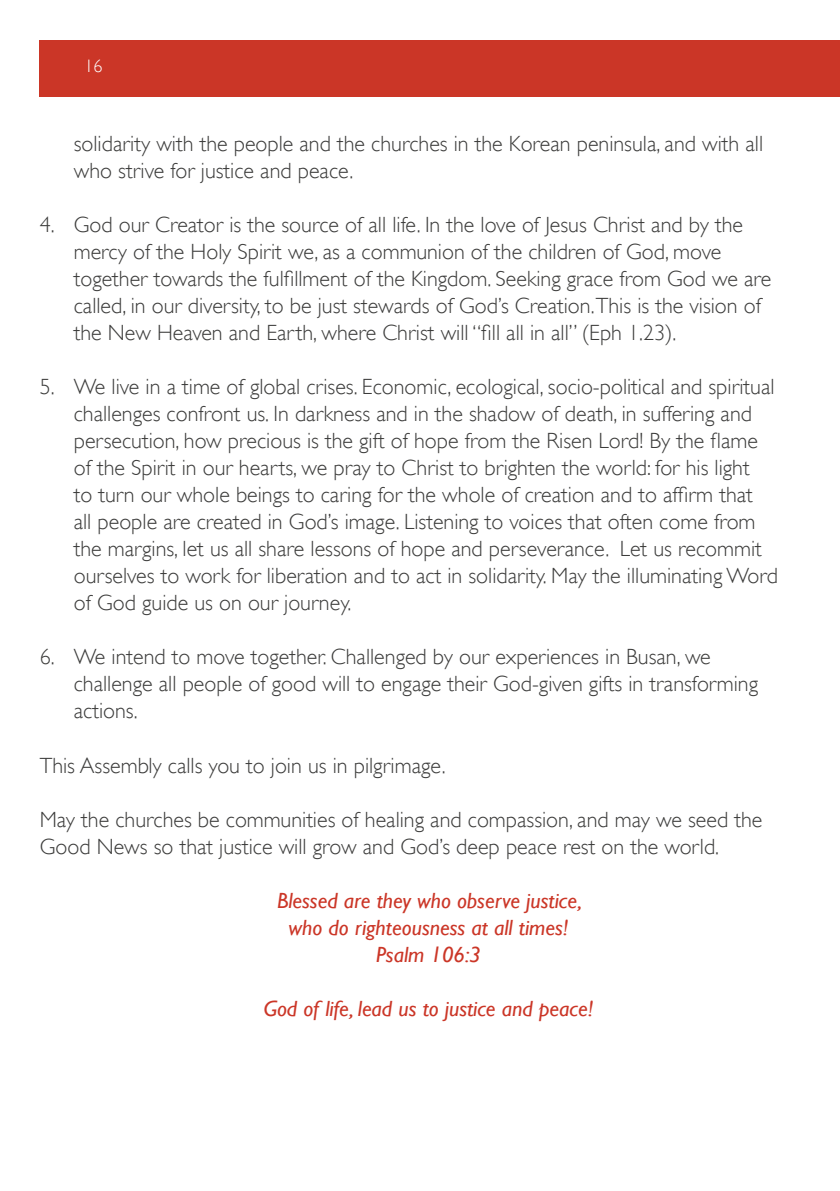
<style>
.page{position:relative;width:840px;height:1191px;background:#fff}
.page>*{position:absolute;margin:0;border:0;box-sizing:border-box;transform-origin:0 0}
.t1{font:300 22px/27px "Gill Sans";color:#3c3c3b}
.t2{font:italic 22px/27px "Gill Sans";color:#cb3627;text-align:center}
.t3{font:300 18px "Gill Sans";color:#fff}
</style>
<div class="page">
<div style="left:40px;top:40px;width:799px;height:56px;background:#cb3627"></div>
<p class="t3" style="left:85px;top:51px;width:19px">16</p>
<p class="t1" style="left:74px;top:130px;width:690px">solidarity with the people and the churches in the Korean peninsula, and with all who strive for justice and peace.</p>
<p class="t1" style="left:74px;top:211px;width:698px;text-indent:-34px">4. God our Creator is the source of all life. In the love of Jesus Christ and by the mercy of the Holy Spirit we, as a communion of the children of God, move together towards the fulfillment of the Kingdom. Seeking grace from God we are called, in our diversity, to be just stewards of God’s Creation.This is the vision of the New Heaven and Earth, where Christ will “fill all in all” (Eph 1.23).</p>
<p class="t1" style="left:74px;top:373px;width:705px;text-indent:-34px">5. We live in a time of global crises. Economic, ecological, socio-political and spiritual challenges confront us. In darkness and in the shadow of death, in suffering and persecution, how precious is the gift of hope from the Risen Lord! By the flame of the Spirit in our hearts, we pray to Christ to brighten the world: for his light<br>to turn our whole beings to caring for the whole of creation and to affirm that<br>all people are created in God’s image. Listening to voices that often come from the margins, let us all share lessons of hope and perseverance. Let us recommit ourselves to work for liberation and to act in solidarity. May the illuminating Word of God guide us on our journey.</p>
<p class="t1" style="left:74px;top:642px;width:685px;text-indent:-34px">6. We intend to move together. Challenged by our experiences in Busan, we challenge all people of good will to engage their God-given gifts in transforming actions.</p>
<p class="t1" style="left:40px;top:750px;width:407px">This Assembly calls you to join us in pilgrimage.</p>
<p class="t1" style="left:40px;top:804px;width:723px">May the churches be communities of healing and compassion, and may we seed the<br>Good News so that justice will grow and God’s deep peace rest on the world.</p>
<p class="t2" style="left:277px;top:886px;width:306px">Blessed are they who observe justice, who do righteousness at all times!<br>Psalm 106:3</p>
<p class="t2" style="left:263px;top:994px;width:331px">God of life, lead us to justice and peace!</p>
</div>
